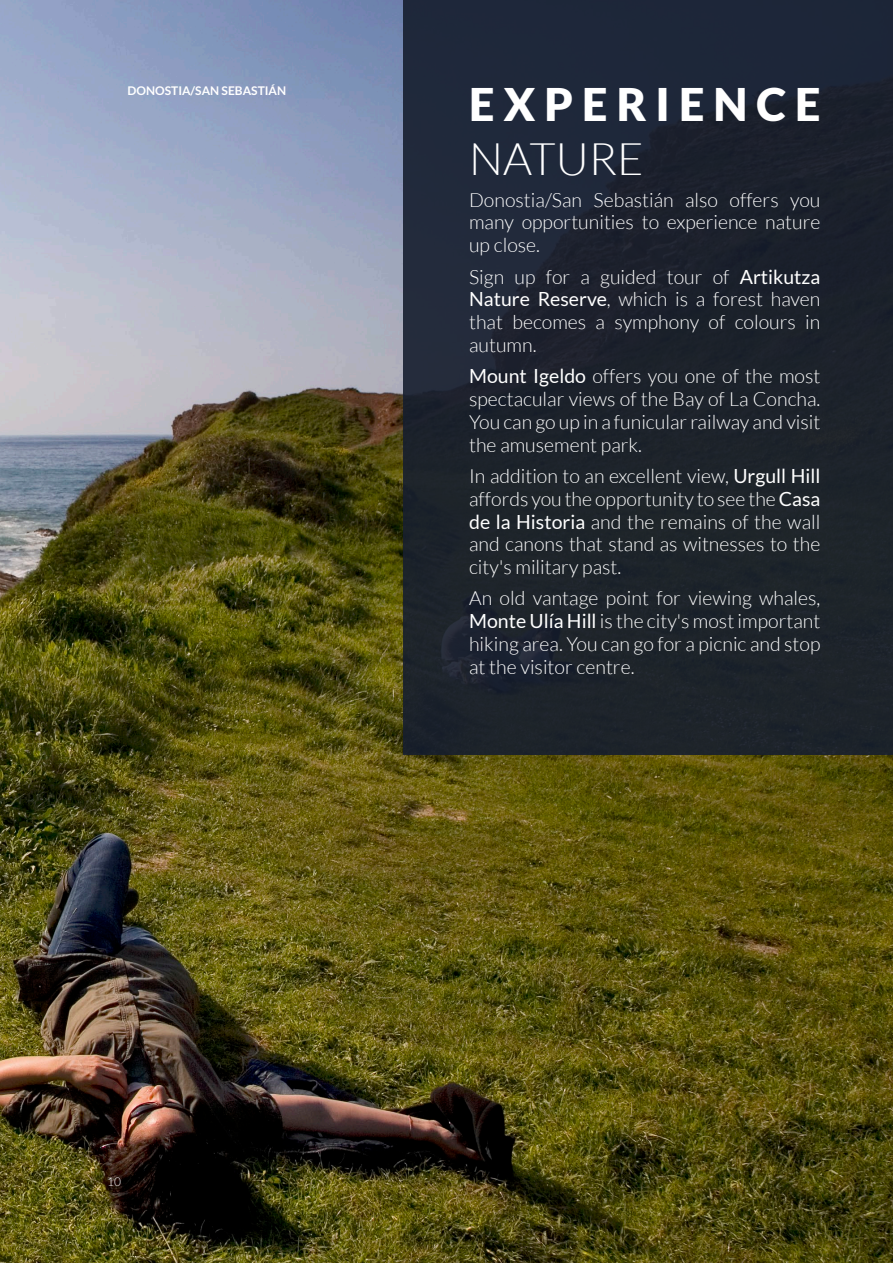
<style>
.page{position:relative;width:893px;height:1263px;background:#fff}
.page>*{position:absolute;margin:0;border:0;box-sizing:border-box;transform-origin:0 0}
.Body{font:900 45px/54px "Lato";letter-spacing:.2em;color:#fff}
.Body-2{font:300 19.5px/22.8px "Lato";color:#fff;text-align:justify}
.t1{font:700 12px "Lato";color:#fff}
.t2{font:300 12px "Lato";color:#fff}
.s1{font-weight:300}
.s2{font-weight:400}
</style>
<div class="page">
<img style="left:0;top:0;width:893px;height:1263px">
<div style="left:404px;top:0;width:489px;height:755px;background:linear-gradient(to right,#1f2633,#1c222a)"></div>
<p class="t1" style="left:128px;top:83px;width:160px">DONOSTIA/SAN SEBASTIÁN</p>
<p class="Body" style="left:469px;top:77px;width:353px">EXPERIENCE<br><span class="s1">NATURE</span></p>
<p class="Body-2" style="left:469px;top:188px;width:353px">Donostia/San Sebastián also offers you many opportunities to experience nature up close.</p>
<p class="Body-2" style="left:469px;top:265px;width:353px">Sign up for a guided tour of <span class="s2">Artikutza Nature Reserve</span>, which is a forest haven that becomes a symphony of colours in autumn.</p>
<p class="Body-2" style="left:469px;top:365px;width:353px"><span class="s2">Mount Igeldo</span> offers you one of the most spectacular views of the Bay of La Concha.<br>You can go up in a funicular railway and visit the amusement park.</p>
<p class="Body-2" style="left:469px;top:465px;width:353px">In addition to an excellent view, <span class="s2">Urgull Hill </span>affords you the opportunity to see the <span class="s2">Casa de la Historia</span> and the remains of the wall and canons that stand as witnesses to the city's military past.</p>
<p class="Body-2" style="left:469px;top:587px;width:353px">An old vantage point for viewing whales, <span class="s2">Monte Ulía Hill</span> is the city's most important hiking area. You can go for a picnic and stop at the visitor centre.</p>
<p class="t2" style="left:107px;top:1175px;width:15px">10</p>
</div>
